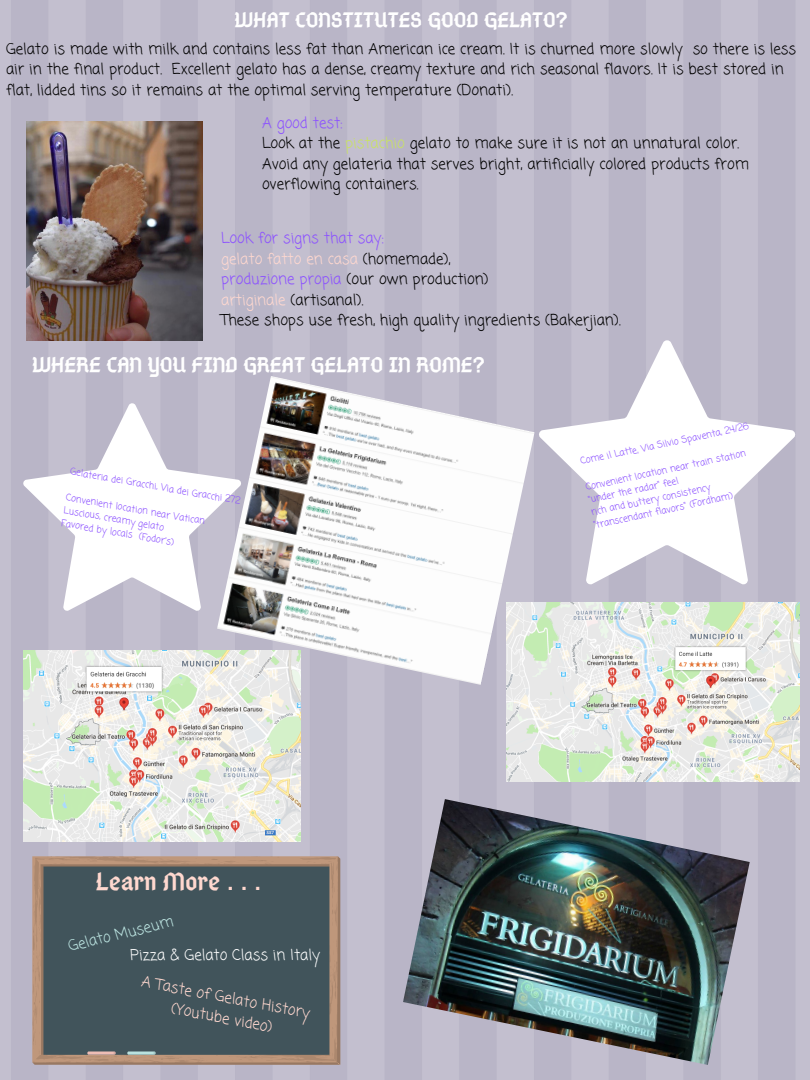
<style>
.page{position:relative;width:810px;height:1080px;background:#bcb9ca}
.page>*{position:absolute;margin:0;border:0;box-sizing:border-box;transform-origin:0 0}
.t1{font:26.25px "Abibas";color:#ffd8cf}
.t2{font:22.5px "Abibas";color:#fff}
.t3{font:22.19px "Abibas";color:#fff}
.t4{font:15px/20.6px "Coming Soon";color:#000}
.t5{font:15px/20.7px "Coming Soon";color:#ffd8cf;text-align:center}
.t6{font:15px "Coming Soon";color:#fff}
.t7{font:15px "Coming Soon";color:#bae2df}
.t8{font:9.5px/13.1px "Coming Soon";color:#8c52ff}
.t9{font:9.44px/13px "Coming Soon";color:#8c52ff}
.s1{color:#8c52ff}
.s2{color:#c9e265}
.s3{color:#ffd8cf}
</style>
<div class="page">
<svg style="left:538px;top:339px;width:258px;height:247px"></svg>
<svg style="left:22px;top:403px;width:195px;height:209px"></svg>
<img style="left:27px;top:121px;width:176px;height:219px">
<img style="left:23px;top:651px;width:278px;height:190px">
<img style="left:217px;top:376px;width:318px;height:309px">
<img style="left:507px;top:603px;width:293px;height:179px">
<svg style="left:32px;top:856px;width:308px;height:209px;fill:#41545b"></svg>
<img style="left:403px;top:799px;width:347px;height:266px">
<h3 class="t3" style="left:235px;top:6px;width:334px">WHAT CONSTITUTES GOOD GELATO?</h3>
<p class="t4" style="left:6px;top:39px;width:792px">Gelato is made with milk and contains less fat than American ice cream. It is churned more slowly so there is less air in the final product. Excellent gelato has a dense, creamy texture and rich seasonal flavors. It is best stored in flat, lidded tins so it remains at the optimal serving temperature (Donati).</p>
<p class="t4" style="left:262px;top:113px;width:489px"><span class="s1">A good test:<br></span>Look at the <span class="s2">pistachio</span> gelato to make sure it is not an unnatural color.<br>Avoid any gelateria that serves bright, artificially colored products from overflowing containers.</p>
<p class="t4" style="left:221px;top:229px;width:401px"><span class="s1">Look for signs that say:<br></span><span class="s3">gelato fatto en casa</span> (homemade),<br><span class="s1">produzione propia</span> (our own production)<br><span class="s3">artiginale</span> (artisanal).<br>These shops use fresh, high quality ingredients (Bakerjian).</p>
<h2 class="t2" style="left:32px;top:351px;width:454px">WHERE CAN YOU FIND GREAT GELATO IN ROME?</h2>
<p class="t8" style="left:72px;top:465px;width:174px;rotate:10deg">Gelateria dei Gracchi, Via dei Gracchi 272</p>
<p class="t8" style="left:67px;top:491px;width:143px;rotate:10deg">Convenient location near Vatican<br>Luscious, creamy gelato<br>Favored by locals (Fodor's)</p>
<p class="t9" style="left:579px;top:456px;width:174px;rotate:-12deg">Come il Latte, Via Silvio Spaventa, 24/26</p>
<p class="t9" style="left:585px;top:481px;width:165px;rotate:-12deg">Convenient location near train station "under the radar" feel<br>rich and buttery consistency "transcendant flavors" (Fordham)</p>
<h1 class="t1" style="left:96px;top:865px;width:167px">Learn More . . .</h1>
<p class="t7" style="left:66px;top:936px;width:109px;rotate:-14deg">Gelato Museum</p>
<p class="t5" style="left:144px;top:972px;width:173px;rotate:11deg">A Taste of Gelato History (Youtube video)</p>
<p class="t6" style="left:130px;top:945px;width:191px">Pizza &amp; Gelato Class in Italy</p>
</div>
